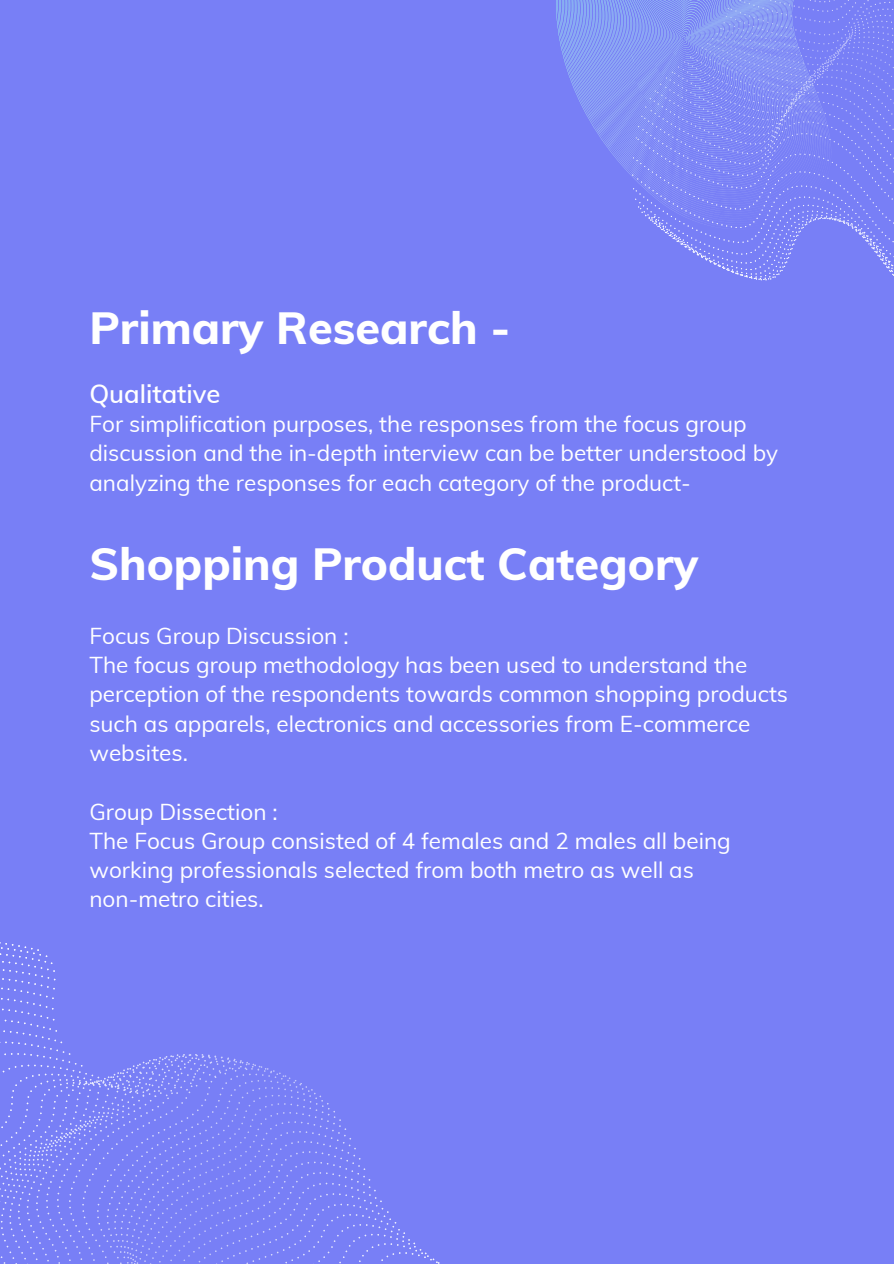
<style>
.page{position:relative;width:894px;height:1264px;background:#fff}
.page>*{position:absolute;margin:0;border:0;box-sizing:border-box;transform-origin:0 0}
.t1{font:800 45px "Muli";color:#fff}
.t2{font:600 25.5px "Muli";color:#fff}
.t3{font:22.5px/29.2px "Muli";color:#fff}
</style>
<div class="page">
<div style="left:0;top:0;width:893px;height:1263px;background:#787ff6"></div>
<svg style="left:556px;top:0;width:337px;height:281px"></svg>
<svg style="left:0;top:942px;width:440px;height:321px"></svg>
<svg style="left:0;top:1245px;width:280px;height:18px"></svg>
<h1 class="t1" style="left:89px;top:299px;width:422px">Primary Research -</h1>
<p class="t2" style="left:89px;top:377px;width:132px">Qualitative</p>
<p class="t3" style="left:89px;top:409px;width:690px">For simplification purposes, the responses from the focus group discussion and the in-depth interview can be better understood by analyzing the responses for each category of the product-</p>
<h1 class="t1" style="left:89px;top:534px;width:610px">Shopping Product Category</h1>
<p class="t3" style="left:89px;top:620px;width:700px">Focus Group Discussion :<br>The focus group methodology has been used to understand the perception of the respondents towards common shopping products such as apparels, electronics and accessories from E-commerce websites.</p>
<p class="t3" style="left:89px;top:796px;width:642px">Group Dissection :<br>The Focus Group consisted of 4 females and 2 males all being working professionals selected from both metro as well as non-metro cities.</p>
</div>
